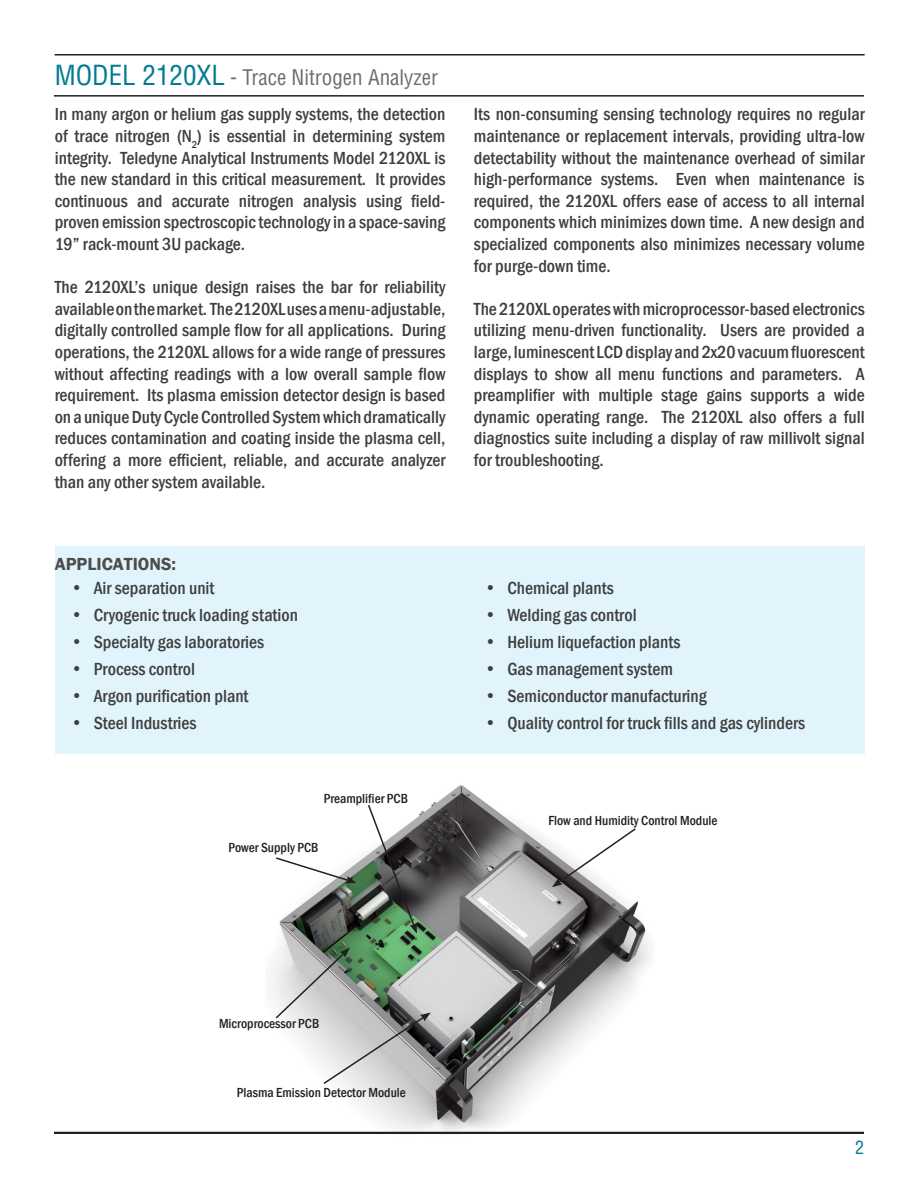
<style>
.page{position:relative;width:918px;height:1188px;background:#fff}
.page>*{position:absolute;margin:0;border:0;box-sizing:border-box;transform-origin:0 0}
.t1{font:condensed 21px "Helvetica";color:#6c6d70}
.t2{font:500 condensed 18px/21.6px "Franklin Gothic";color:#3e3e3f;text-align:justify}
.t3{font:600 18px "Franklin Gothic";color:#4b4c4d}
.t4{font:condensed 18px "Helvetica";color:#007b91}
.t5{font:500 condensed 13.5px "Franklin Gothic";color:#231f20}
.s1{font-size:27px;color:#007b91}
</style>
<div class="page">
<img style="left:265px;top:785px;width:389px;height:347px">
<svg style="left:552px;top:827px;width:85px;height:60px"></svg>
<svg style="left:274px;top:948px;width:157px;height:138px"></svg>
<svg style="left:274px;top:856px;width:82px;height:27px"></svg>
<svg style="left:367px;top:803px;width:50px;height:131px"></svg>
<div style="left:55px;top:546px;width:810px;height:208px;background:#e1f4fc"></div>
<hr style="left:55px;top:54px;width:810px;height:2px;background:#231f20">
<hr style="left:54px;top:95px;width:810px;height:2px;background:#231f20">
<hr style="left:54px;top:1132px;width:810px;height:2px;background:#231f20">
<p class="t1" style="left:55px;top:64px;width:385px"><span class="s1">MODEL 2120XL</span> - Trace Nitrogen Analyzer</p>
<p class="t2" style="left:55px;top:103px;width:392px">In many argon or helium gas supply systems, the detection of trace nitrogen (N<sub>2</sub>) is essential in determining system integrity. Teledyne Analytical Instruments Model 2120XL is the new standard in this critical measurement. It provides continuous and accurate nitrogen analysis using field&shy;proven emission spectroscopic technologyin a space-saving 19” rack-mount 3U package.</p>
<p class="t2" style="left:55px;top:276px;width:392px">The 2120XL’s unique design raises the bar for reliability availableonthemarket. The2120XLusesamenu-adjustable, digitally controlled sample flow for all applications. During operations, the 2120XL allows for a wide range of pressures without affecting readings with a low overall sample flow requirement. Its plasma emission detector design is based on a uniqueDutyCycleControlledSystemwhich dramatically reduces contamination and coating inside the plasma cell, offering a more efficient, reliable, and accurate analyzer than any other system available.</p>
<p class="t3" style="left:55px;top:553px;width:123px">APPLICATIONS:</p>
<p class="t2" style="left:71px;top:577px;width:145px">• Air separation unit</p>
<p class="t2" style="left:71px;top:604px;width:229px">• Cryogenic truck loading station</p>
<p class="t2" style="left:71px;top:631px;width:195px">• Specialty gas laboratories</p>
<p class="t2" style="left:71px;top:658px;width:126px">• Process control</p>
<p class="t2" style="left:71px;top:685px;width:179px">• Argon purification plant</p>
<p class="t2" style="left:71px;top:712px;width:127px">• Steel Industries</p>
<p class="t5" style="left:324px;top:790px;width:86px">Preamplifier PCB</p>
<p class="t5" style="left:229px;top:839px;width:92px">Power Supply PCB</p>
<p class="t2" style="left:474px;top:103px;width:392px">Its non-consuming sensing technology requires no regular maintenance or replacement intervals, providing ultra-low detectability without the maintenance overhead of similar high-performance systems. Even when maintenance is required, the 2120XL offers ease of access to all internal components which minimizes down time. A new design and specialized components also minimizes necessary volume for purge-down time.</p>
<p class="t2" style="left:474px;top:298px;width:392px">The2120XL operateswithmicroprocessor-based electronics utilizing menu-driven functionality. Users are provided a large,luminescent LCDdisplay and2x20vacuumfluorescent displays to show all menu functions and parameters. A preamplifier with multiple stage gains supports a wide dynamic operating range. The 2120XL also offers a full diagnostics suite including a display of raw millivolt signal for troubleshooting.</p>
<p class="t2" style="left:485px;top:577px;width:131px">• Chemical plants</p>
<p class="t2" style="left:485px;top:604px;width:154px">• Welding gas control</p>
<p class="t2" style="left:485px;top:631px;width:197px">• Helium liquefaction plants</p>
<p class="t2" style="left:485px;top:658px;width:190px">• Gas management system</p>
<p class="t2" style="left:485px;top:685px;width:224px">• Semiconductor manufacturing</p>
<p class="t2" style="left:485px;top:712px;width:322px">• Quality control for truck fills and gas cylinders</p>
<p class="t5" style="left:548px;top:812px;width:171px">Flow and Humidity Control Module</p>
<p class="t5" style="left:219px;top:1015px;width:102px">Microprocessor PCB</p>
<p class="t5" style="left:237px;top:1083px;width:170px">Plasma Emission Detector Module</p>
<p class="t4" style="left:855px;top:1136px;width:10px">2</p>
</div>
